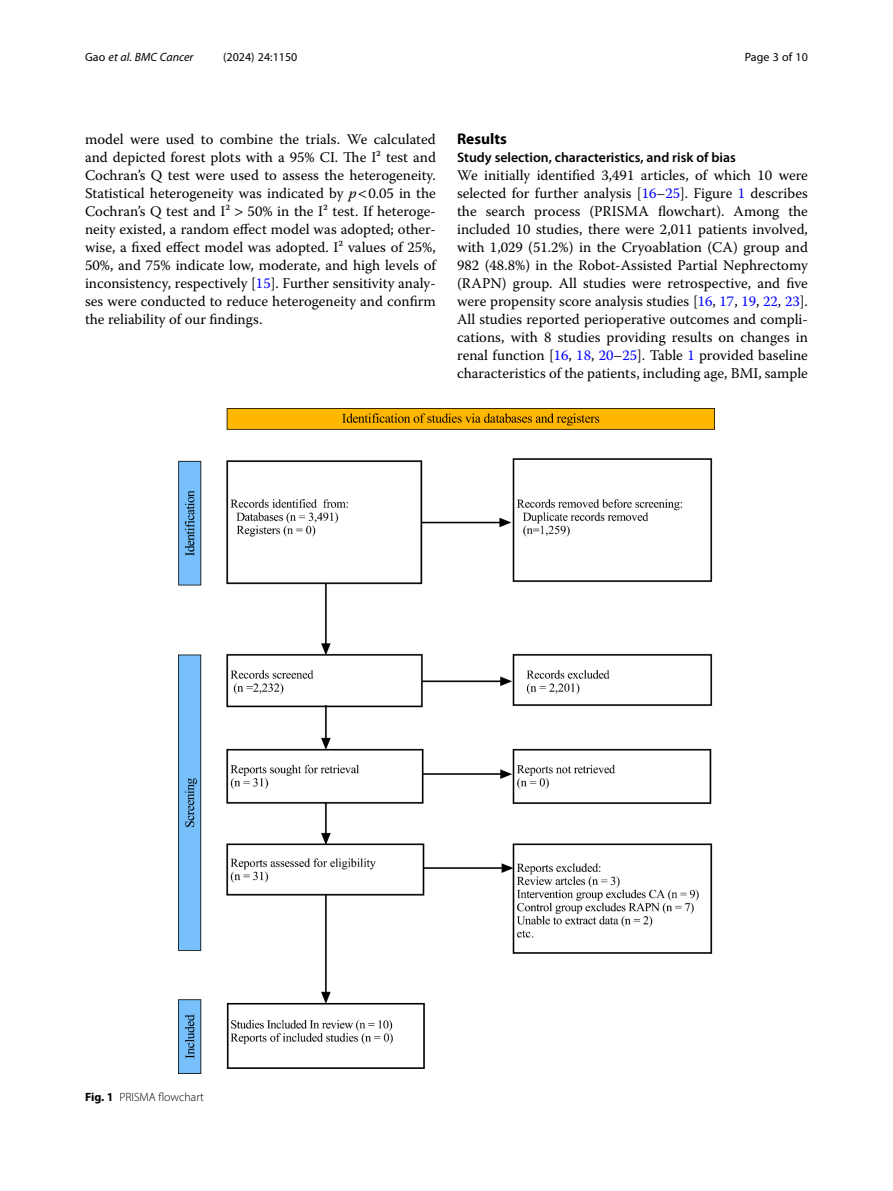
<style>
.page{position:relative;width:893px;height:1191px;background:#fff}
.page>*{position:absolute;margin:0;border:0;box-sizing:border-box;transform-origin:0 0}
.Head_1{font:700 15.45px "Myriad Pro";color:#000}
.Body_Text{font:14.7px/18px "Warnock Pro";color:#000;text-align:justify}
.Head_2_After_1{font:600 13.8px "Myriad Pro";color:#000}
.t1{font:12px "Myriad Pro";color:#000}
.Figure_Caption{font:300 12px "Myriad Pro";color:#000}
.t2{font:italic 12px "Myriad Pro";color:#000}
.s1{font-style:normal}
.s2{font-style:italic}
.s3{color:#00f}
.s4{font-weight:700}
</style>
<div class="page">
<img style="left:179px;top:408px;width:535px;height:666px">
<p class="t2" style="left:85px;top:50px;width:110px"><span class="s1">Gao</span> et al. BMC Cancer</p>
<p class="t1" style="left:223px;top:50px;width:76px">(2024) 24:1150</p>
<p class="t1" style="left:745px;top:50px;width:65px">Page 3 of 10</p>
<p class="Body_Text" style="left:85px;top:130px;width:352px">model were used to combine the trials. We calculated and depicted forest plots with a 95% CI. The I² test and Cochran’s Q test were used to assess the heterogeneity.<br>Statistical heterogeneity was indicated by <span class="s2">p</span> 0.05 in the Cochran’s Q test and I² 50% in the I² test. If heteroge&shy;neity existed, a random effect model was adopted; other&shy;wise, a fixed effect model was adopted. I² values of 25%, 50%, and 75% indicate low, moderate, and high levels of inconsistency, respectively [<span class="s3">15</span>]. Further sensitivity analy&shy;ses were conducted to reduce heterogeneity and confirm the reliability of our findings.</p>
<p class="Head_1" style="left:457px;top:129px;width:51px">Results</p>
<p class="Head_2_After_1" style="left:457px;top:149px;width:280px">Study selection, characteristics, and risk of bias</p>
<p class="Body_Text" style="left:457px;top:166px;width:352px">We initially identified 3,491 articles, of which 10 were selected for further analysis [<span class="s3">16</span>–<span class="s3">25</span>]. Figure <span class="s3">1</span> describes the search process (PRISMA flowchart). Among the included 10 studies, there were 2,011 patients involved, with 1,029 (51.2%) in the Cryoablation (CA) group and 982 (48.8%) in the Robot-Assisted Partial Nephrectomy (RAPN) group. All studies were retrospective, and five were propensity score analysis studies [<span class="s3">16</span>, <span class="s3">17</span>, <span class="s3">19</span>, <span class="s3">22</span>, <span class="s3">23</span>].<br>All studies reported perioperative outcomes and compli&shy;cations, with 8 studies providing results on changes in renal function [<span class="s3">16</span>, <span class="s3">18</span>, <span class="s3">20</span>–<span class="s3">25</span>]. Table <span class="s3">1</span> provided baseline characteristics of the patients, including age, BMI, sample</p>
<p class="Figure_Caption" style="left:85px;top:1089px;width:120px"><span class="s4">Fig. 1</span> PRISMA flowchart</p>
</div>
